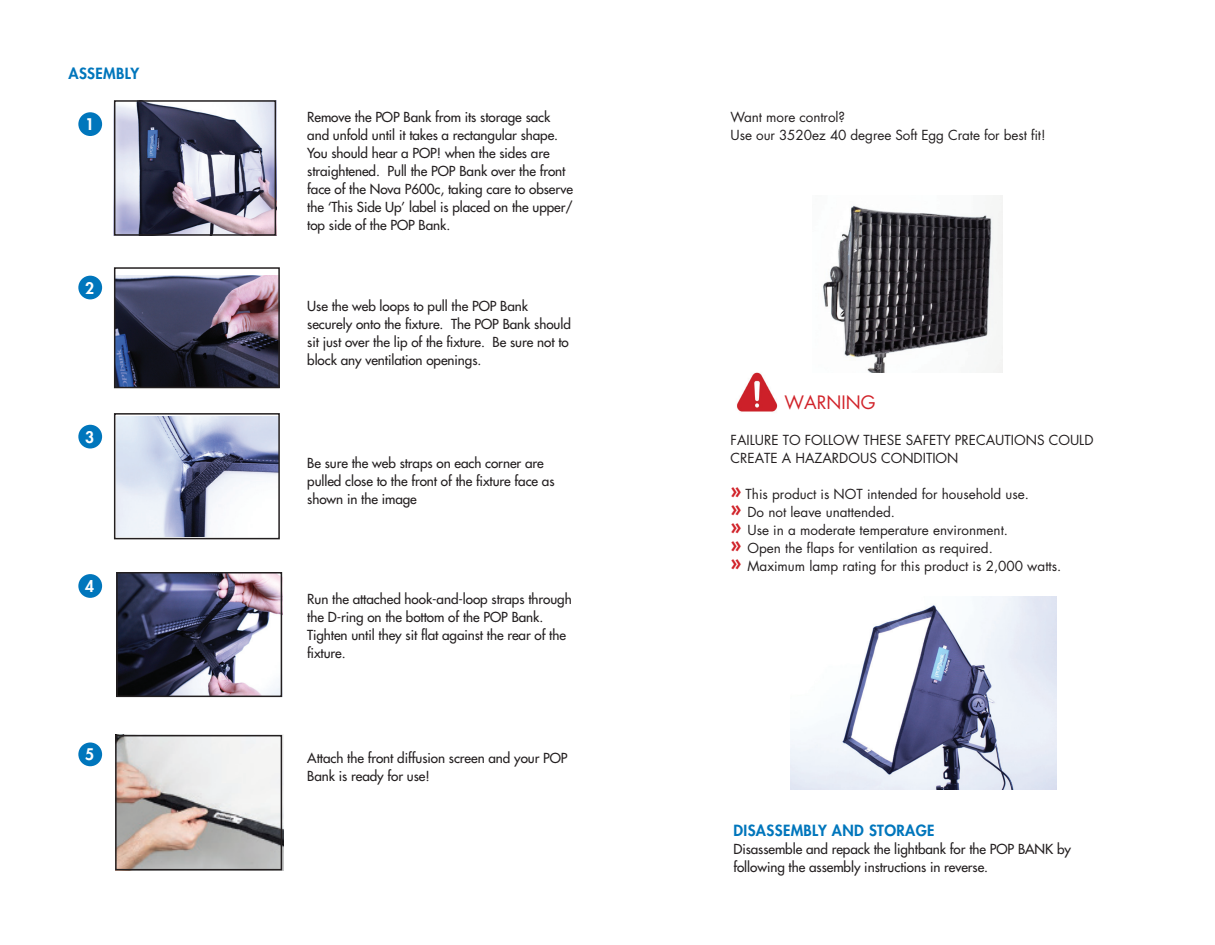
<style>
.page{position:relative;width:1215px;height:945px;background:#fff}
.page>*{position:absolute;margin:0;border:0;box-sizing:border-box;transform-origin:0 0}
.t1{font:18px "Futura Std";color:#d1232a}
.t2{font:800 15.6px "Futura Std";color:#fdfefe}
.t3{font:800 15px "Futura Std";letter-spacing:.025em;color:#0076bc}
.t4{font:500 13.5px/18px "Futura Std";letter-spacing:-.005em;color:#231f20}
.t5{font:13.5px/18px "Futura Std";color:#231f20}
.s1{font-weight:800;font-size:21px;color:#d1232a}
</style>
<div class="page">
<img style="left:117px;top:103px;width:156px;height:130px">
<div style="left:78px;top:112px;width:24px;height:24px;background:#0076bc;border-radius:50%"></div>
<div style="left:78px;top:574px;width:24px;height:24px;background:#0076bc;border-radius:50%"></div>
<div style="left:78px;top:742px;width:24px;height:24px;background:#0076bc;border-radius:50%"></div>
<img style="left:119px;top:575px;width:160px;height:119px">
<img style="left:117px;top:276px;width:160px;height:109px">
<div style="left:78px;top:276px;width:24px;height:23px;background:#0076bc;border-radius:50%"></div>
<img style="left:737px;top:372px;width:41px;height:40px">
<img style="left:791px;top:597px;width:266px;height:192px">
<div style="left:116px;top:572px;width:166px;height:125px;border:2px solid #231f20"></div>
<div style="left:114px;top:267px;width:166px;height:121px;border:2px solid #231f20"></div>
<div style="left:114px;top:100px;width:162px;height:136px;border:2px solid #231f20"></div>
<img style="left:118px;top:735px;width:166px;height:135px">
<div style="left:115px;top:735px;width:167px;height:135px;border:2px solid #231f20"></div>
<img style="left:823px;top:195px;width:180px;height:177px">
<div style="left:78px;top:425px;width:24px;height:24px;background:#0076bc;border-radius:50%"></div>
<img style="left:117px;top:417px;width:160px;height:119px">
<div style="left:114px;top:413px;width:166px;height:126px;border:2px solid #231f20"></div>
<p class="t3" style="left:68px;top:64px;width:72px">ASSEMBLY</p>
<p class="t2" style="left:85px;top:115px;width:11px">1</p>
<p class="t2" style="left:85px;top:278px;width:11px">2</p>
<p class="t2" style="left:85px;top:427px;width:11px">3</p>
<p class="t2" style="left:85px;top:576px;width:11px">4</p>
<p class="t2" style="left:85px;top:745px;width:11px">5</p>
<p class="t4" style="left:307px;top:108px;width:267px">Remove the POP Bank from its storage sack and unfold until it takes a rectangular shape.<br>You should hear a POP! when the sides are straightened. Pull the POP Bank over the front face of the Nova P600c, taking care to observe the ‘This Side Up’ label is placed on the upper/ top side of the POP Bank.</p>
<p class="t4" style="left:307px;top:297px;width:265px">Use the web loops to pull the POP Bank securely onto the fixture. The POP Bank should sit just over the lip of the fixture. Be sure not to block any ventilation openings.</p>
<p class="t4" style="left:307px;top:454px;width:249px">Be sure the web straps on each corner are pulled close to the front of the fixture face as shown in the image</p>
<p class="t4" style="left:307px;top:590px;width:266px">Run the attached hook-and-loop straps through the D-ring on the bottom of the POP Bank.<br>Tighten until they sit flat against the rear of the fixture.</p>
<p class="t4" style="left:307px;top:749px;width:262px">Attach the front diffusion screen and your POP<br>Bank is ready for use!</p>
<p class="t5" style="left:731px;top:108px;width:317px">Want more control?<br>Use our 3520ez 40 degree Soft Egg Crate for best fit!</p>
<h1 class="t1" style="left:785px;top:390px;width:93px">WARNING</h1>
<p class="t5" style="left:731px;top:431px;width:364px">FAILURE TO FOLLOW THESE SAFETY PRECAUTIONS COULD<br>CREATE A HAZARDOUS CONDITION</p>
<p class="t5" style="left:731px;top:485px;width:332px"><span class="s1">»</span> This product is NOT intended for household use.<br><span class="s1">»</span> Do not leave unattended.<br><span class="s1">»</span> Use in a moderate temperature environment.<br><span class="s1">»</span> Open the flaps for ventilation as required.<br><span class="s1">»</span> Maximum lamp rating for this product is 2,000 watts.</p>
<p class="t3" style="left:733px;top:821px;width:203px">DISASSEMBLY AND STORAGE</p>
<p class="t4" style="left:733px;top:840px;width:339px">Disassemble and repack the lightbank for the POP BANK by following the assembly instructions in reverse.</p>
</div>
